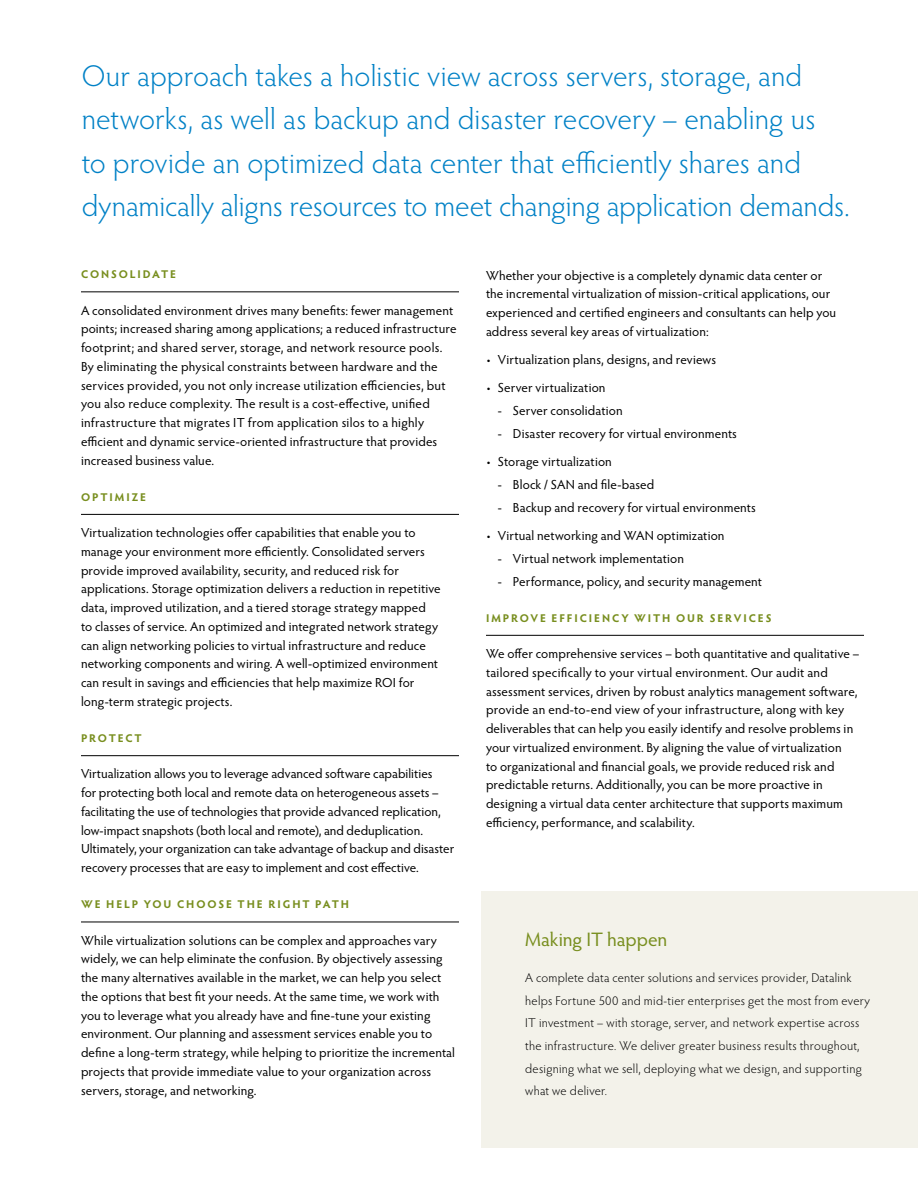
<style>
.page{position:relative;width:918px;height:1188px;background:#fff}
.page>*{position:absolute;margin:0;border:0;box-sizing:border-box;transform-origin:0 0}
.t1{font:300 30px/43.5px "Hypatia Sans Pro";color:#0081c6}
.t2{font:19.5px "Hypatia Sans Pro";letter-spacing:-.005em;color:#788e1e}
.t3{font:13.2px/18.8px "Hypatia Sans Pro";letter-spacing:.01em;color:#000}
.t4{font:300 12.75px/22.5px "Hypatia Sans Pro";letter-spacing:.02em;color:#000}
.t5{font:700 11.25px "Hypatia Sans Pro";letter-spacing:.17em;color:#788e1e}
</style>
<div class="page">
<hr style="left:81px;top:292px;width:378px;height:1px;background:#000">
<hr style="left:81px;top:514px;width:378px;height:1px;background:#000">
<hr style="left:81px;top:755px;width:378px;height:1px;background:#000">
<hr style="left:81px;top:922px;width:378px;height:1px;background:#000">
<hr style="left:486px;top:635px;width:378px;height:1px;background:#000">
<div style="left:482px;top:891px;width:436px;height:257px;background:#f3f2ea"></div>
<p class="t1" style="left:82px;top:53px;width:769px">Our approach takes a holistic view across servers, storage, and networks, as well as backup and disaster recovery – enabling us<br>to provide an optimized data center that efficiently shares and dynamically aligns resources to meet changing application demands.</p>
<p class="t5" style="left:81px;top:266px;width:97px">CONSOLIDATE</p>
<p class="t3" style="left:81px;top:300px;width:377px">A consolidated environment drives many benefits: fewer management points; increased sharing among applications; a reduced infrastructure footprint; and shared server, storage, and network resource pools.<br>By eliminating the physical constraints between hardware and the services provided, you not only increase utilization efficiencies, but you also reduce complexity. The result is a cost-effective, unified infrastructure that migrates IT from application silos to a highly efficient and dynamic service-oriented infrastructure that provides increased business value.</p>
<p class="t5" style="left:81px;top:489px;width:66px">OPTIMIZE</p>
<p class="t3" style="left:81px;top:523px;width:361px">Virtualization technologies offer capabilities that enable you to manage your environment more efficiently. Consolidated servers provide improved availability, security, and reduced risk for applications. Storage optimization delivers a reduction in repetitive data, improved utilization, and a tiered storage strategy mapped<br>to classes of service. An optimized and integrated network strategy can align networking policies to virtual infrastructure and reduce networking components and wiring. A well-optimized environment can result in savings and efficiencies that help maximize ROI for long-term strategic projects.</p>
<p class="t5" style="left:81px;top:730px;width:62px">PROTECT</p>
<p class="t3" style="left:81px;top:764px;width:375px">Virtualization allows you to leverage advanced software capabilities<br>for protecting both local and remote data on heterogeneous assets – facilitating the use of technologies that provide advanced replication, low-impact snapshots (both local and remote), and deduplication.<br>Ultimately, your organization can take advantage of backup and disaster recovery processes that are easy to implement and cost effective.</p>
<p class="t5" style="left:81px;top:897px;width:270px">WE HELP YOU CHOOSE THE RIGHT PATH</p>
<p class="t3" style="left:81px;top:930px;width:376px">While virtualization solutions can be complex and approaches vary widely, we can help eliminate the confusion. By objectively assessing the many alternatives available in the market, we can help you select the options that best fit your needs. At the same time, we work with you to leverage what you already have and fine-tune your existing environment. Our planning and assessment services enable you to define a long-term strategy, while helping to prioritize the incremental projects that provide immediate value to your organization across servers, storage, and networking.</p>
<p class="t3" style="left:486px;top:265px;width:352px">Whether your objective is a completely dynamic data center or the incremental virtualization of mission-critical applications, our experienced and certified engineers and consultants can help you address several key areas of virtualization:</p>
<p class="t3" style="left:486px;top:350px;width:232px">• Virtualization plans, designs, and reviews</p>
<p class="t3" style="left:486px;top:378px;width:121px">• Server virtualization</p>
<p class="t3" style="left:498px;top:401px;width:126px">- Server consolidation</p>
<p class="t3" style="left:498px;top:424px;width:240px">- Disaster recovery for virtual environments</p>
<p class="t3" style="left:486px;top:452px;width:127px">• Storage virtualization</p>
<p class="t3" style="left:498px;top:475px;width:158px">- Block / SAN and file-based</p>
<p class="t3" style="left:498px;top:497px;width:259px">- Backup and recovery for virtual environments</p>
<p class="t3" style="left:486px;top:526px;width:240px">• Virtual networking and WAN optimization</p>
<p class="t3" style="left:498px;top:548px;width:188px">- Virtual network implementation</p>
<p class="t3" style="left:498px;top:571px;width:266px">- Performance, policy, and security management</p>
<p class="t5" style="left:486px;top:610px;width:287px">IMPROVE EFFICIENCY WITH OUR SERVICES</p>
<p class="t3" style="left:486px;top:644px;width:375px">We offer comprehensive services – both quantitative and qualitative – tailored specifically to your virtual environment. Our audit and assessment services, driven by robust analytics management software, provide an end-to-end view of your infrastructure, along with key deliverables that can help you easily identify and resolve problems in your virtualized environment. By aligning the value of virtualization<br>to organizational and financial goals, we provide reduced risk and predictable returns. Additionally, you can be more proactive in designing a virtual data center architecture that supports maximum efficiency, performance, and scalability.</p>
<h2 class="t2" style="left:525px;top:927px;width:144px">Making IT happen</h2>
<p class="t4" style="left:525px;top:967px;width:346px">A complete data center solutions and services provider, Datalink helps Fortune 500 and mid-tier enterprises get the most from every IT investment – with storage, server, and network expertise across the infrastructure. We deliver greater business results throughout, designing what we sell, deploying what we design, and supporting what we deliver.</p>
</div>
